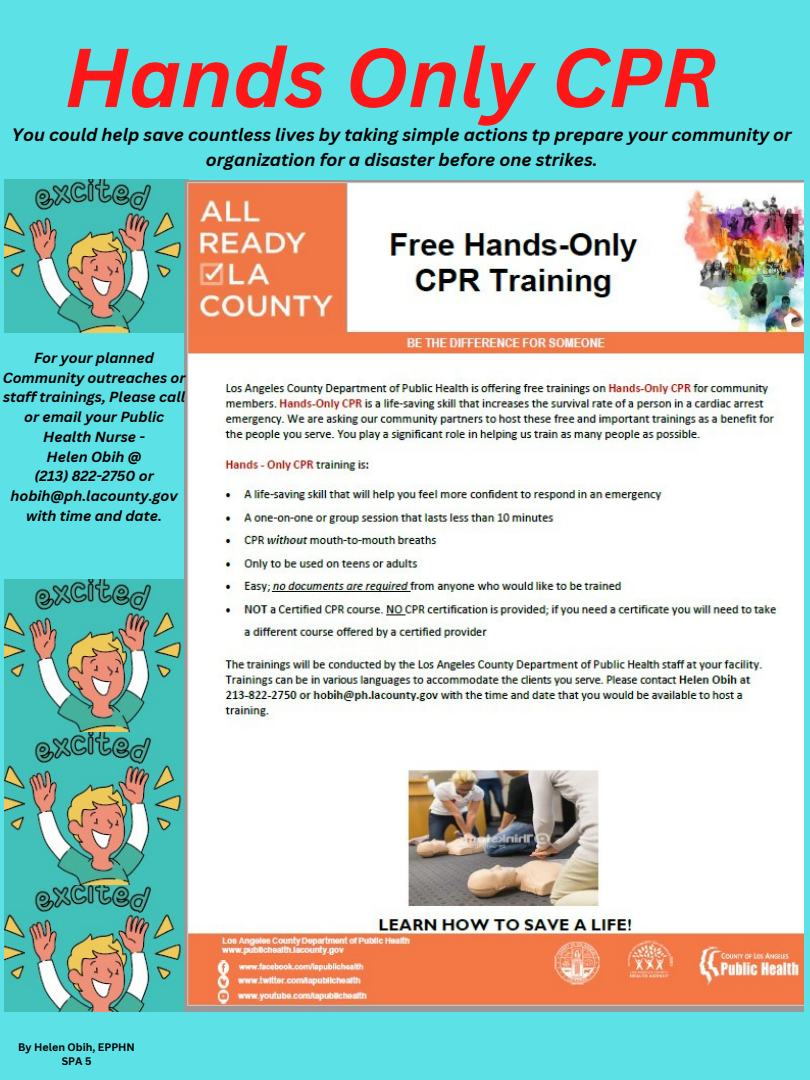
<style>
.page{position:relative;width:810px;height:1080px;background:#5ce1e6}
.page>*{position:absolute;margin:0;border:0;box-sizing:border-box;transform-origin:0 0}
.t1{font:italic 700 81.5px "Canva Sans";color:#ff1616}
.t2{font:italic 700 17.5px/24.4px "Canva Sans";color:#000;text-align:center}
.t3{font:italic 700 14.25px/19.7px "Canva Sans";color:#000;text-align:center}
.t4{font:700 10.62px/14.5px "Canva Sans";color:#000;text-align:center}
</style>
<div class="page">
<img style="left:4px;top:180px;width:180px;height:152px">
<img style="left:4px;top:579px;width:180px;height:433px">
<img style="left:184px;top:180px;width:620px;height:832px">
<h1 class="t1" style="left:64px;top:20px;width:653px">Hands Only CPR</h1>
<p class="t2" style="left:12px;top:122px;width:781px">You could help save countless lives by taking simple actions tp prepare your community or organization for a disaster before one strikes.</p>
<p class="t3" style="left:3px;top:348px;width:184px">For your planned<br>Community outreaches or staff trainings, Please call or email your Public<br>Health Nurse -<br>Helen Obih @<br>(213) 822-2750 or hobih@ph.lacounty.gov with time and date.</p>
<p class="t4" style="left:18px;top:1039px;width:118px">By Helen Obih, EPPHN<br>SPA 5</p>
</div>
